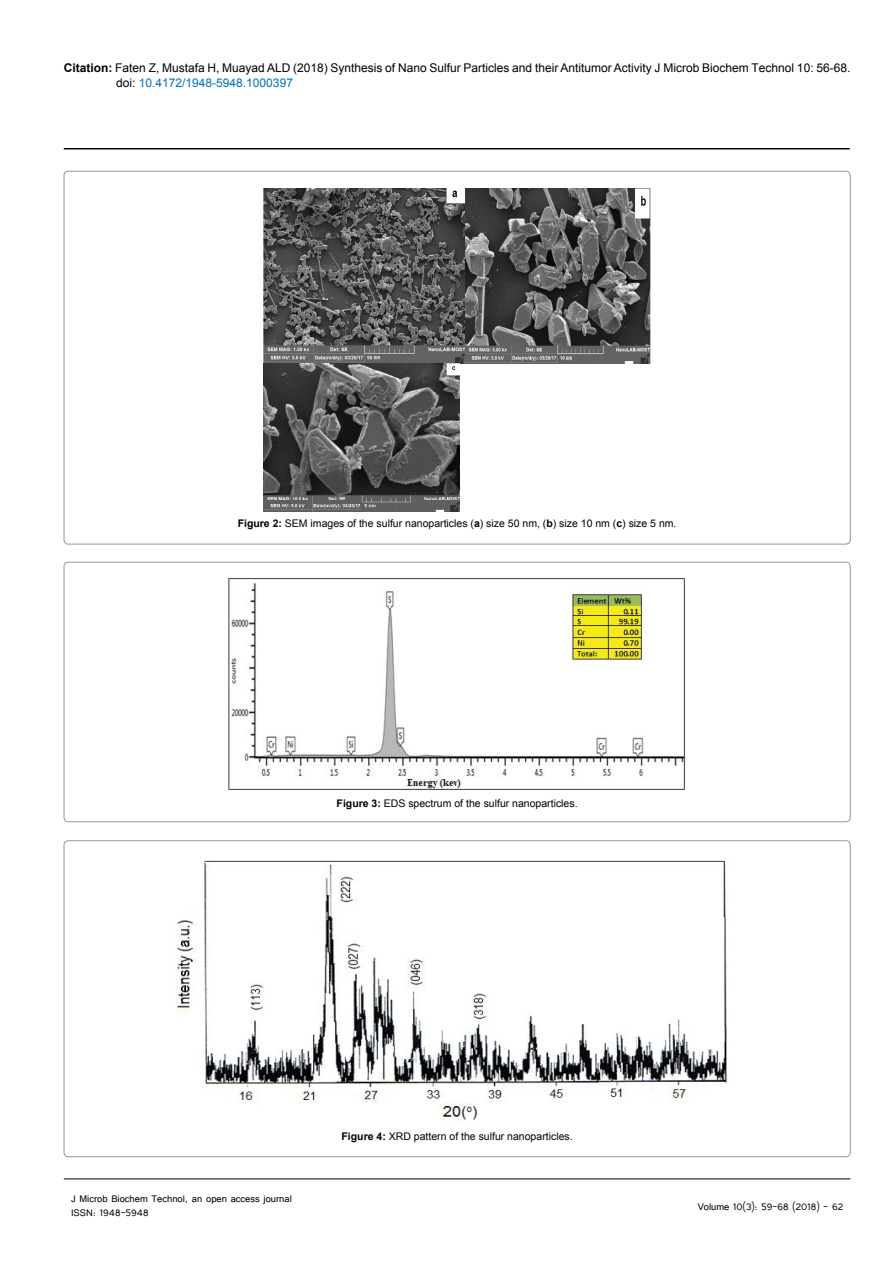
<style>
.page{position:relative;width:893px;height:1263px;background:#fff}
.page>*{position:absolute;margin:0;border:0;box-sizing:border-box;transform-origin:0 0}
.t1{font:12px/14.4px "Arial";color:#000}
.t2{font:12px/14.4px "Tunga";color:#000}
.t3{font:10.5px "Arial";color:#000}
.s1{font-weight:700}
.s2{color:#0072bc}
</style>
<div class="page">
<hr style="left:64px;top:148px;width:786px;height:1px;background:#000">
<hr style="left:64px;top:1179px;width:786px;height:1px;background:#000">
<img style="left:263px;top:188px;width:388px;height:176px">
<img style="left:263px;top:364px;width:197px;height:147px">
<div style="left:64px;top:562px;width:786px;height:260px;border:1px solid #939598;border-radius:4px"></div>
<img style="left:228px;top:578px;width:457px;height:213px">
<img style="left:171px;top:860px;width:557px;height:261px">
<p class="t1" style="left:116px;top:61px;width:736px;text-indent:-52px"><span class="s1">Citation:</span> Faten Z, Mustafa H, Muayad ALD (2018) Synthesis of Nano Sulfur Particles and their Antitumor Activity J Microb Biochem Technol 10: 56-68. doi: <span class="s2">10.4172/1948-5948.1000397</span></p>
<p class="t3" style="left:238px;top:517px;width:440px"><span class="s1">Figure 2:</span> SEM images of the sulfur nanoparticles (<span class="s1">a</span>) size 50 nm, (<span class="s1">b</span>) size 10 nm (<span class="s1">c</span>) size 5 nm.</p>
<p class="t3" style="left:337px;top:796px;width:243px"><span class="s1">Figure 3:</span> EDS spectrum of the sulfur nanoparticles.</p>
<p class="t2" style="left:71px;top:1190px;width:222px">J Microb Biochem Technol, an open access journal<br>ISSN: 1948-5948</p>
<p class="t3" style="left:342px;top:1130px;width:233px"><span class="s1">Figure 4:</span> XRD pattern of the sulfur nanoparticles.</p>
<p class="t2" style="left:698px;top:1199px;width:147px">Volume 10(3): 59-68 (2018) - 62</p>
</div>
